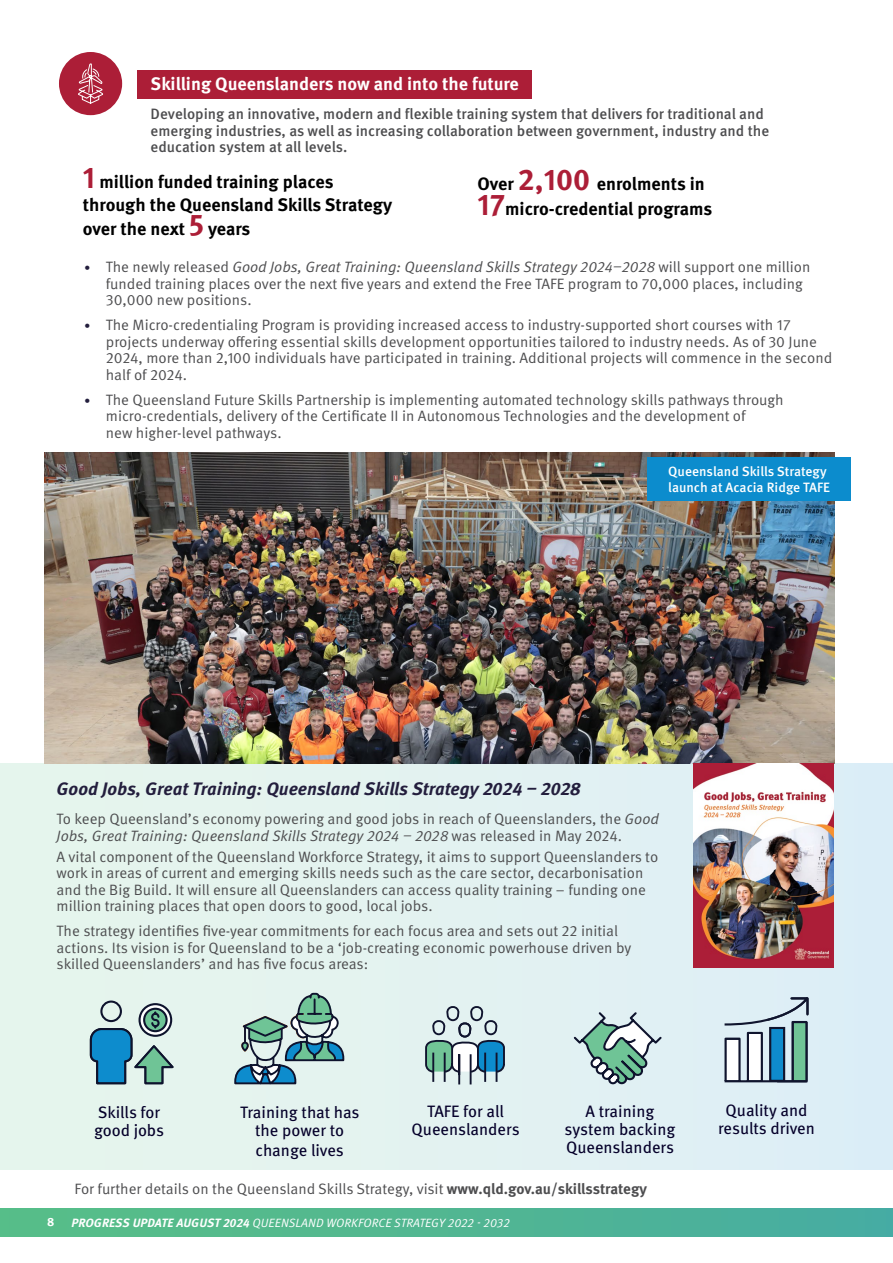
<style>
.page{position:relative;width:893px;height:1263px;background:#fff}
.page>*{position:absolute;margin:0;border:0;box-sizing:border-box;transform-origin:0 0}
.t1{font:700 18px/23.2px "Meta Pro";color:#000}
.t2{font:italic 700 18px "Meta Pro";color:#231e3d}
.t3{font:700 18px "Meta Pro";color:#fff}
.t4{font:16.5px/18px "Meta Pro";color:#05002a;text-align:center}
.t5{font:15px/16.5px "Meta Pro Norm";color:#4d4d4f}
.t6{font:500 15px/16.5px "Meta Pro";color:#4d4d4f}
.t7{font:15px "Meta Pro Norm Ita";color:#4d4d4f}
.t8{font:500 13.5px/16.5px "Meta Pro";color:#fff}
.t9{font:12px "Meta Pro Norm Ita";letter-spacing:.01em;color:#fff}
.t10{font:700 12px "Meta Pro";color:#fff}
.s1{font-size:30px;color:#ac1e37}
.s2{font-family:"Meta Pro";font-weight:700;font-size:12px;color:#231e3d}
.s3{font-family:"Meta Pro Norm"}
.s4{font-family:"Meta Pro Norm Ita"}
.s5{font-family:"Meta Pro";font-weight:700}
.s6{font-family:"Meta Pro";font-weight:700;font-style:italic}
</style>
<div class="page">
<div style="left:137px;top:70px;width:394px;height:29px;background:#ac1e37"></div>
<div style="left:59px;top:52px;width:63px;height:63px;background:#ac1e37;border-radius:50%"></div>
<svg style="left:78px;top:63px;width:25px;height:41px"></svg>
<div style="left:0;top:763px;width:892px;height:406px;background:#e3f2f0"></div>
<svg style="left:574px;top:1012px;width:88px;height:72px"></svg>
<svg style="left:90px;top:1000px;width:84px;height:84px"></svg>
<hr style="left:484px;top:1052px;width:2px;height:30px;background:#10142e">
<hr style="left:496px;top:1052px;width:1px;height:30px;background:#10142e">
<hr style="left:458px;top:1054px;width:2px;height:30px;background:#10142e">
<hr style="left:470px;top:1054px;width:2px;height:30px;background:#10142e">
<hr style="left:432px;top:1052px;width:2px;height:30px;background:#10142e">
<hr style="left:444px;top:1052px;width:2px;height:30px;background:#10142e">
<svg style="left:425px;top:1006px;width:80px;height:67px"></svg>
<svg style="left:724px;top:997px;width:84px;height:85px"></svg>
<svg style="left:234px;top:993px;width:110px;height:92px"></svg>
<img style="left:44px;top:453px;width:790px;height:310px">
<div style="left:647px;top:457px;width:204px;height:44px;background:#0c8ccd"></div>
<img style="left:693px;top:763px;width:140px;height:204px">
<div style="left:0;top:1208px;width:893px;height:29px;background:linear-gradient(to right,#59bf86,#48ada1)"></div>
<p class="t3" style="left:151px;top:70px;width:370px">Skilling Queenslanders now and into the future</p>
<p class="t6" style="left:151px;top:105px;width:620px">Developing an innovative, modern and flexible training system that delivers for traditional and emerging industries, as well as increasing collaboration between government, industry and the education system at all levels.</p>
<p class="t1" style="left:83px;top:169px;width:311px"><span class="s1">1</span> million funded training places through the Queensland Skills Strategy over the next <span class="s1">5</span> years</p>
<p class="t1" style="left:477px;top:169px;width:236px;line-height:25.5px">Over <span class="s1">2,100</span> enrolments in<br><span class="s1">17</span>micro-credential programs</p>
<p class="t7" style="left:85px;top:256px;width:727px"><span class="s2">•</span> <span class="s3">The newly released</span> Good Jobs, Great Training: Queensland Skills Strategy 2024–2028 <span class="s3">will support one million</span></p>
<p class="t5" style="left:106px;top:274px;width:698px">funded training places over the next five years and extend the Free TAFE program to 70,000 places, including<br>30,000 new positions.</p>
<p class="t5" style="left:106px;top:316px;width:728px;text-indent:-21px"><span class="s2">•</span> The Micro-credentialing Program is providing increased access to industry-supported short courses with 17 projects underway offering essential skills development opportunities tailored to industry needs. As of 30 June 2024, more than 2,100 individuals have participated in training. Additional projects will commence in the second half of 2024.</p>
<p class="t5" style="left:106px;top:390px;width:679px;text-indent:-21px"><span class="s2">•</span> The Queensland Future Skills Partnership is implementing automated technology skills pathways through micro-credentials, delivery of the Certificate II in Autonomous Technologies and the development of<br>new higher-level pathways.</p>
<p class="t8" style="left:668px;top:462px;width:163px">Queensland Skills Strategy launch at Acacia Ridge TAFE</p>
<p class="t2" style="left:57px;top:775px;width:525px">Good Jobs, Great Training: Queensland Skills Strategy 2024 – 2028</p>
<p class="t5" style="left:57px;top:810px;width:604px">To keep Queensland’s economy powering and good jobs in reach of Queenslanders, the <span class="s4">Good</span></p>
<p class="t7" style="left:57px;top:824px;width:567px">Jobs, Great Training: Queensland Skills Strategy 2024 – 2028 <span class="s3">was released in May 2024.</span></p>
<p class="t5" style="left:57px;top:847px;width:603px">A vital component of the Queensland Workforce Strategy, it aims to support Queenslanders to work in areas of current and emerging skills needs such as the care sector, decarbonisation and the Big Build. It will ensure all Queenslanders can access quality training – funding one million training places that open doors to good, local jobs.</p>
<p class="t5" style="left:57px;top:922px;width:576px">The strategy identifies five-year commitments for each focus area and sets out 22 initial actions. Its vision is for Queensland to be a ‘job-creating economic powerhouse driven by skilled Queenslanders’ and has five focus areas:</p>
<p class="t4" style="left:94px;top:1102px;width:72px;text-align:left">Skills for good jobs</p>
<p class="t4" style="left:412px;top:1101px;width:110px">TAFE for all<br>Queenslanders</p>
<p class="t4" style="left:240px;top:1102px;width:121px">Training that has the power to</p>
<p class="t4" style="left:255px;top:1140px;width:90px">change lives</p>
<p class="t4" style="left:565px;top:1101px;width:112px">A training system backing<br>Queenslanders</p>
<p class="t4" style="left:718px;top:1100px;width:98px">Quality and results driven</p>
<p class="t5" style="left:75px;top:1180px;width:574px">For further details on the Queensland Skills Strategy, visit <span class="s5">www.qld.gov.au/skillsstrategy</span></p>
<p class="t10" style="left:47px;top:1213px;width:9px">8</p>
<p class="t9" style="left:72px;top:1214px;width:440px"><span class="s6">PROGRESS UPDATE AUGUST 2024</span> QUEENSLAND WORKFORCE STRATEGY 2022 - 2032</p>
<p class="t9" style="left:64px;top:1214px;width:378px"><span class="s6">PROGRES UPDATE JUNE</span> QUEENSLAND WORKFORCE STRATEGY 2022 - 32</p>
</div>
